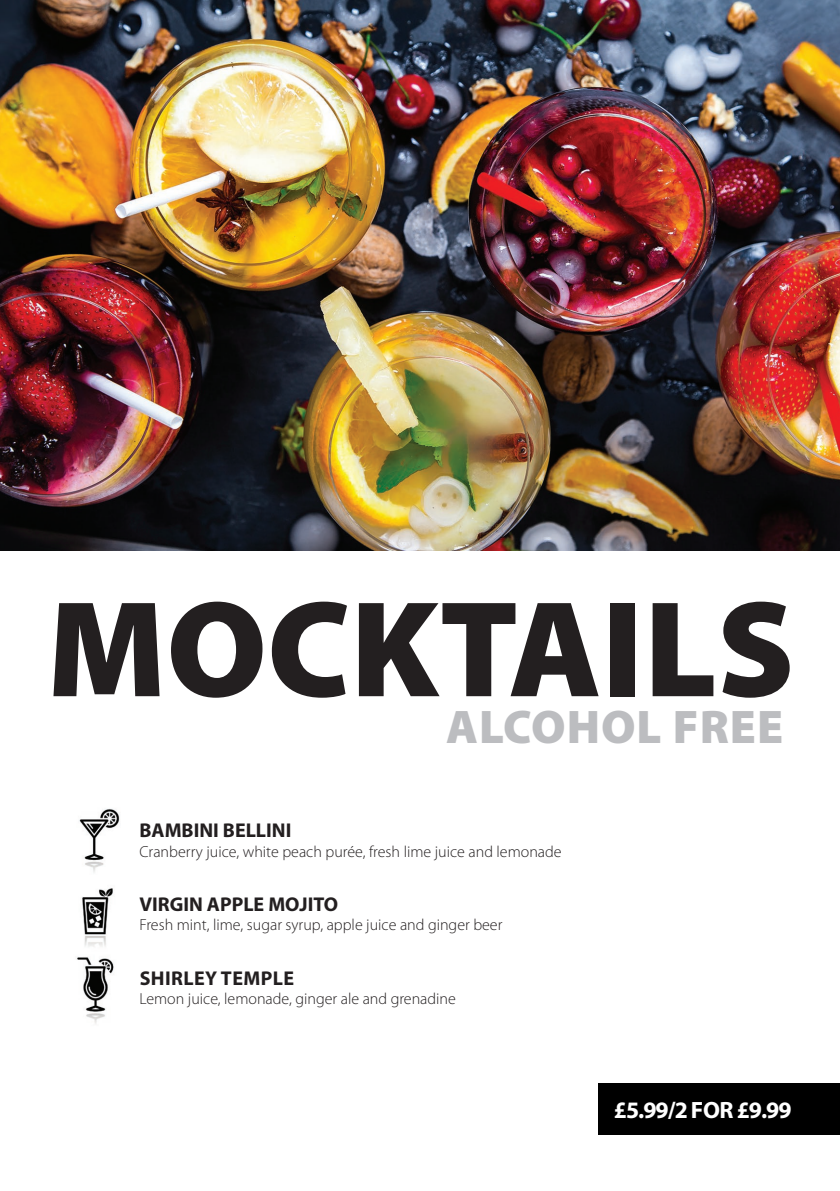
<style>
.page{position:relative;width:840px;height:1191px;background:#fff}
.page>*{position:absolute;margin:0;border:0;box-sizing:border-box;transform-origin:0 0}
.t1{font:900 138px "Myriad Pro";color:#231f20}
.t2{font:900 47.4px "Myriad Pro";letter-spacing:.02em;color:#bcbdc0}
.t3{font:700 23.6px "Myriad Pro";letter-spacing:-.03em;color:#fff}
.t4{font:700 20px "Myriad Pro";color:#231f20}
.t5{font:700 20px "Myriad Pro";letter-spacing:.02em;color:#231f20}
.t6{font:300 16px "Myriad Pro";color:#231f20}
</style>
<div class="page">
<img style="left:0;top:0;width:839px;height:550px">
<div style="left:598px;top:1083px;width:241px;height:51px;background:#000"></div>
<img style="left:77px;top:957px;width:37px;height:67px">
<img style="left:79px;top:808px;width:41px;height:64px">
<img style="left:82px;top:888px;width:31px;height:59px">
<p class="t1" style="left:47px;top:557px;width:748px">MOCKTAILS</p>
<p class="t2" style="left:446px;top:695px;width:338px">ALCOHOL FREE</p>
<p class="t4" style="left:139px;top:817px;width:153px">BAMBINI BELLINI</p>
<p class="t6" style="left:139px;top:841px;width:423px">Cranberry juice, white peach purée, fresh lime juice and lemonade</p>
<p class="t4" style="left:139px;top:891px;width:200px">VIRGIN APPLE MOJITO</p>
<p class="t6" style="left:139px;top:915px;width:364px">Fresh mint, lime, sugar syrup, apple juice and ginger beer</p>
<p class="t5" style="left:140px;top:964px;width:156px">SHIRLEY TEMPLE</p>
<p class="t6" style="left:139px;top:988px;width:318px">Lemon juice, lemonade, ginger ale and grenadine</p>
<p class="t3" style="left:613px;top:1094px;width:179px">£5.99/2 FOR £9.99</p>
</div>
